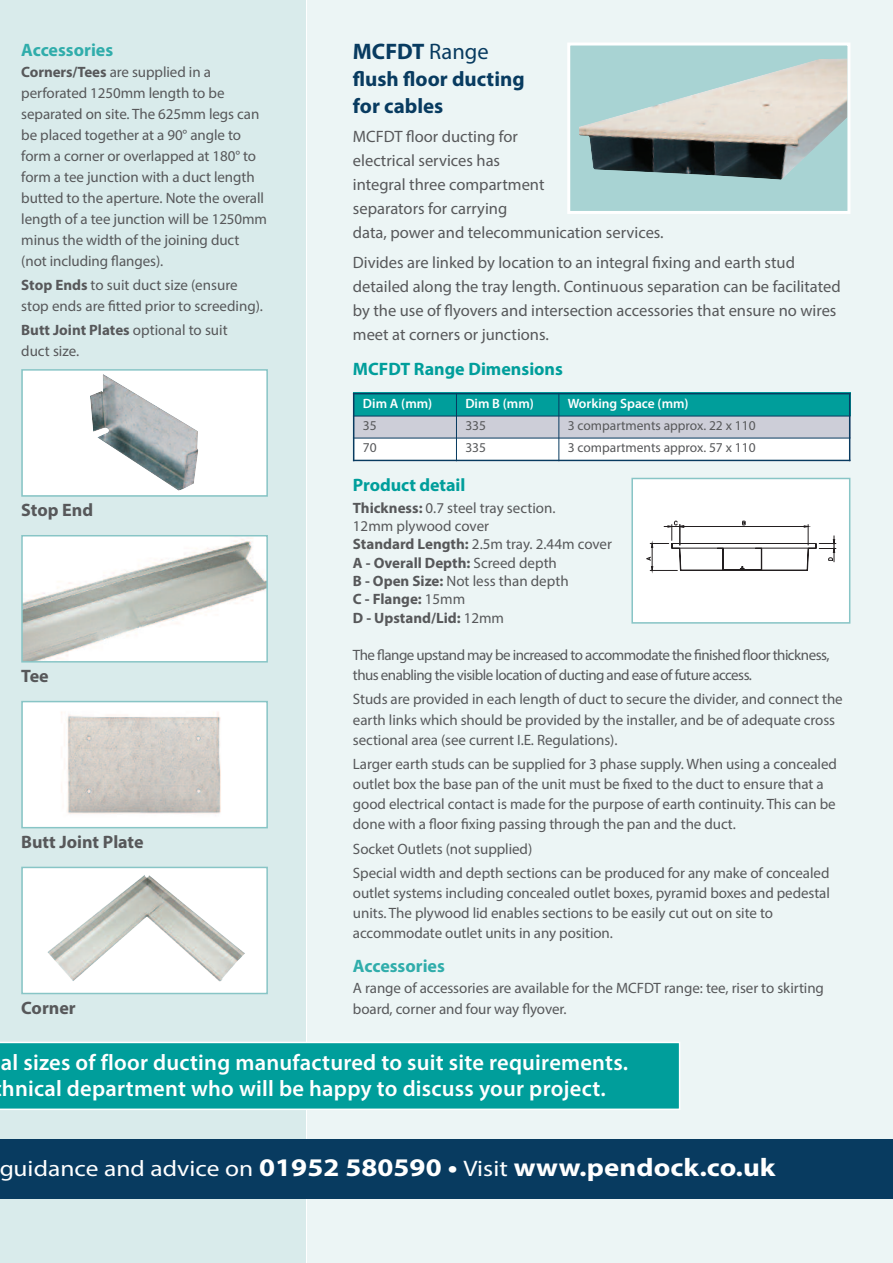
<style>
.page{position:relative;width:893px;height:1263px;background:#fff}
.page>*{position:absolute;margin:0;border:0;box-sizing:border-box;transform-origin:0 0}
.t1{font:700 25.5px "Myriad Pro";letter-spacing:.005em;color:#fff;scale:1.13 1}
.t2{font:600 22.5px/25.5px "Myriad Pro";letter-spacing:.01em;color:#fff}
.t3{font:700 22.5px "Myriad Pro";color:#083b60}
.t4{font:700 21px/27px "Myriad Pro";color:#083b60}
.t5{font:700 18px "Myriad Pro";color:#009e9b}
.t6{font:700 18px "Myriad Pro";color:#57585a}
.t7{font:700 18px "Myriad Pro";color:#30adab}
.t8{font:16.5px/24px "Myriad Pro";color:#57585a}
.t9{font:15px/21px "Myriad Pro";letter-spacing:-.005em;color:#57585a}
.t10{font:15px/20.1px "Myriad Pro";letter-spacing:-.035em;color:#57585a}
.t11{font:13.5px "Myriad Pro";color:#57585a}
.t12{font:600 13.5px "Myriad Pro";color:#fff}
.s1{font-weight:700}
.s2{font-weight:400}
.s3{font-weight:400;font-size:22.5px}
</style>
<div class="page">
<div style="left:307px;top:0;width:586px;height:1263px;background:#ecf5f5"></div>
<div style="left:0;top:0;width:306px;height:1263px;background:#d9ebeb"></div>
<div style="left:0;top:1140px;width:893px;height:59px;background:#083b60"></div>
<div style="left:570px;top:46px;width:277px;height:165px;background:#a8d3d3"></div>
<img style="left:579px;top:58px;width:267px;height:122px">
<div style="left:567px;top:43px;width:283px;height:171px;border:3px solid #fff"></div>
<div style="left:23px;top:371px;width:243px;height:124px;background:#fff"></div>
<img style="left:90px;top:374px;width:108px;height:117px">
<div style="left:21px;top:369px;width:247px;height:128px;border:2px solid #88c5c6"></div>
<img style="left:24px;top:538px;width:241px;height:121px">
<div style="left:21px;top:535px;width:247px;height:127px;border:2px solid #88c5c6"></div>
<img style="left:26px;top:704px;width:236px;height:121px">
<div style="left:21px;top:701px;width:247px;height:127px;border:2px solid #88c5c6"></div>
<div style="left:23px;top:868px;width:243px;height:125px;background:#fff"></div>
<img style="left:47px;top:875px;width:198px;height:106px">
<div style="left:21px;top:867px;width:247px;height:127px;border:2px solid #88c5c6"></div>
<div style="left:353px;top:393px;width:103px;height:23px;background:#009e9b"></div>
<div style="left:456px;top:393px;width:103px;height:23px;background:#009e9b"></div>
<div style="left:559px;top:393px;width:291px;height:23px;background:#009e9b"></div>
<div style="left:353px;top:416px;width:103px;height:22px;background:#cdced8"></div>
<div style="left:456px;top:416px;width:103px;height:22px;background:#cdced8"></div>
<div style="left:559px;top:416px;width:291px;height:22px;background:#cdced8"></div>
<div style="left:353px;top:438px;width:103px;height:23px;background:#fff"></div>
<div style="left:456px;top:438px;width:103px;height:23px;background:#fff"></div>
<div style="left:559px;top:438px;width:291px;height:23px;background:#fff"></div>
<hr style="left:353px;top:393px;width:1px;height:68px;background:#083b60">
<hr style="left:456px;top:393px;width:1px;height:68px;background:#083b60">
<hr style="left:558px;top:393px;width:1px;height:68px;background:#083b60">
<hr style="left:849px;top:393px;width:1px;height:68px;background:#083b60">
<hr style="left:353px;top:393px;width:497px;height:1px;background:#083b60">
<hr style="left:353px;top:416px;width:497px;height:1px;background:#083b60">
<hr style="left:353px;top:438px;width:497px;height:1px;background:#083b60">
<hr style="left:353px;top:460px;width:497px;height:1px;background:#083b60">
<div style="left:0;top:1042px;width:680px;height:68px;background:#009e9b"></div>
<div style="left:633px;top:479px;width:216px;height:143px;background:#fff"></div>
<svg style="left:646px;top:521px;width:190px;height:50px"></svg>
<div style="left:631px;top:478px;width:219px;height:146px;border:2px solid #88c5c6"></div>
<p class="t7" style="left:21px;top:43px;width:93px">Accessories</p>
<p class="t9" style="left:21px;top:63px;width:247px"><span class="s1">Corners/Tees</span> are supplied in a perforated 1250mm length to be separated on site. The 625mm legs can be placed together at a 90° angle to form a corner or overlapped at 180° to form a tee junction with a duct length butted to the aperture. Note the overall length of a tee junction will be 1250mm minus the width of the joining duct (not including flanges).</p>
<p class="t9" style="left:21px;top:276px;width:243px"><span class="s1">Stop Ends</span> to suit duct size (ensure stop ends are fitted prior to screeding).</p>
<p class="t9" style="left:21px;top:321px;width:208px"><span class="s1">Butt Joint Plates</span> optional to suit duct size.</p>
<p class="t6" style="left:21px;top:504px;width:73px">Stop End</p>
<p class="t6" style="left:21px;top:669px;width:29px">Tee</p>
<p class="t6" style="left:21px;top:835px;width:124px">Butt Joint Plate</p>
<h2 class="t3" style="left:353px;top:43px;width:137px">MCFDT <span class="s2">Range</span></h2>
<h3 class="t4" style="left:353px;top:68px;width:173px">flush floor ducting for cables</h3>
<p class="t8" style="left:353px;top:125px;width:312px">MCFDT floor ducting for<br>electrical services has<br>integral three compartment<br>separators for carrying<br>data, power and telecommunication services.</p>
<p class="t8" style="left:353px;top:252px;width:489px">Divides are linked by location to an integral fixing and earth stud detailed along the tray length. Continuous separation can be facilitated by the use of flyovers and intersection accessories that ensure no wires meet at corners or junctions.</p>
<p class="t5" style="left:353px;top:363px;width:212px">MCFDT Range Dimensions</p>
<p class="t12" style="left:363px;top:399px;width:71px">Dim A (mm)</p>
<p class="t12" style="left:465px;top:399px;width:70px">Dim B (mm)</p>
<p class="t12" style="left:568px;top:399px;width:122px">Working Space (mm)</p>
<p class="t11" style="left:363px;top:421px;width:15px">35</p>
<p class="t11" style="left:465px;top:421px;width:22px">335</p>
<p class="t11" style="left:568px;top:421px;width:189px">3 compartments approx. 22 x 110</p>
<p class="t11" style="left:363px;top:443px;width:15px">70</p>
<p class="t11" style="left:465px;top:443px;width:22px">335</p>
<p class="t11" style="left:568px;top:443px;width:189px">3 compartments approx. 57 x 110</p>
<p class="t5" style="left:353px;top:478px;width:114px">Product detail</p>
<p class="t9" style="left:353px;top:500px;width:261px;line-height:18.3px"><span class="s1">Thickness:</span> 0.7 steel tray section.<br>12mm plywood cover<br><span class="s1">Standard Length:</span> 2.5m tray. 2.44m cover<br><span class="s1">A - Overall Depth:</span> Screed depth<br><span class="s1">B - Open Size:</span> Not less than depth<br><span class="s1">C - Flange:</span> 15mm<br><span class="s1">D - Upstand/Lid:</span> 12mm</p>
<p class="t10" style="left:353px;top:646px;width:478px">The flange upstand may be increased to accommodate the finished floor thickness, thus enabling the visible location of ducting and ease of future access.</p>
<p class="t9" style="left:353px;top:691px;width:491px;line-height:20.1px">Studs are provided in each length of duct to secure the divider, and connect the earth links which should be provided by the installer, and be of adequate cross sectional area (see current I.E. Regulations).</p>
<p class="t9" style="left:353px;top:755px;width:485px;line-height:20.1px">Larger earth studs can be supplied for 3 phase supply. When using a concealed outlet box the base pan of the unit must be fixed to the duct to ensure that a good electrical contact is made for the purpose of earth continuity. This can be done with a floor fixing passing through the pan and the duct.</p>
<p class="t9" style="left:353px;top:838px;width:478px;line-height:24.3px">Socket Outlets (not supplied)<br>Special width and depth sections can be produced for any make of concealed</p>
<p class="t9" style="left:353px;top:884px;width:479px;line-height:20.1px">outlet systems including concealed outlet boxes, pyramid boxes and pedestal units. The plywood lid enables sections to be easily cut out on site to accommodate outlet units in any position.</p>
<p class="t7" style="left:353px;top:959px;width:93px">Accessories</p>
<p class="t9" style="left:353px;top:979px;width:473px">A range of accessories are available for the MCFDT range: tee, riser to skirting board, corner and four way flyover.</p>
<h2 class="t2" style="left:1px;top:1052px;width:629px">al sizes of floor ducting manufactured to suit site requirements. hnical department who will be happy to discuss your project.</h2>
<p class="t6" style="left:21px;top:1001px;width:56px">Corner</p>
<h1 class="t1" style="left:-1px;top:1158px;width:688px"><span class="s3">guidance and advice on</span> 01952 580590 • <span class="s3">Visit</span> www.pendock.co.uk</h1>
</div>
